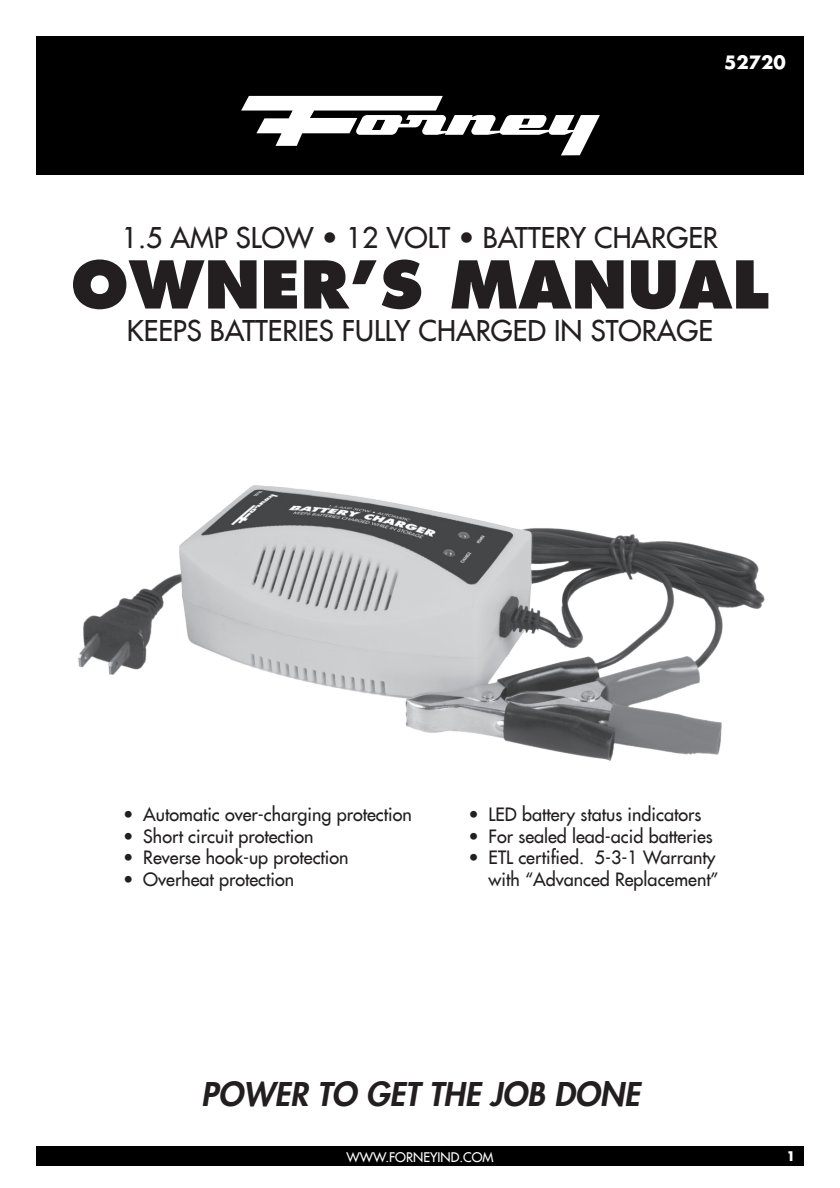
<style>
.page{position:relative;width:840px;height:1188px;background:#fff}
.page>*{position:absolute;margin:0;border:0;box-sizing:border-box;transform-origin:0 0}
.t1{font:800 64px "Futura LT";color:#231f20}
.t2{font:italic 800 32px "Futura LT";color:#231f20}
.t3{font:28px "Futura LT";color:#231f20}
.t4{font:18px/21.6px "Futura LT";color:#231f20;text-align:right}
.t5{font:700 18px "Futura LT";color:#fff}
.t6{font:13px "Futura LT";color:#fff}
.t7{font:700 13px "Futura LT";color:#fff}
</style>
<div class="page">
<div style="left:36px;top:1147px;width:768px;height:19px;background:#000001"></div>
<div style="left:36px;top:36px;width:768px;height:139px;background:#000001"></div>
<svg style="left:241px;top:96px;width:359px;height:59px"></svg>
<img style="left:78px;top:485px;width:687px;height:276px">
<p class="t5" style="left:724px;top:50px;width:63px">52720</p>
<p class="t3" style="left:122px;top:219px;width:598px">1.5 AMP SLOW • 12 VOLT • BATTERY CHARGER</p>
<p class="t1" style="left:71px;top:244px;width:700px">OWNER’S MANUAL</p>
<p class="t3" style="left:127px;top:313px;width:587px">KEEPS BATTERIES FULLY CHARGED IN STORAGE</p>
<p class="t4" style="left:123px;top:804px;width:290px">• Automatic over-charging protection</p>
<p class="t4" style="left:123px;top:825px;width:192px">• Short circuit protection</p>
<p class="t4" style="left:123px;top:847px;width:227px">• Reverse hook-up protection</p>
<p class="t4" style="left:123px;top:868px;width:172px">• Overheat protection</p>
<p class="t4" style="left:468px;top:804px;width:234px">• LED battery status indicators</p>
<p class="t4" style="left:468px;top:825px;width:245px">• For sealed lead-acid batteries</p>
<p class="t4" style="left:468px;top:847px;width:251px">• ETL certified. 5-3-1 Warranty with “Advanced Replacement”</p>
<p class="t2" style="left:201px;top:1074px;width:440px">POWER TO GET THE JOB DONE</p>
<p class="t6" style="left:346px;top:1148px;width:149px">WWW.FORNEYIND.COM</p>
<p class="t7" style="left:786px;top:1148px;width:10px">1</p>
</div>
